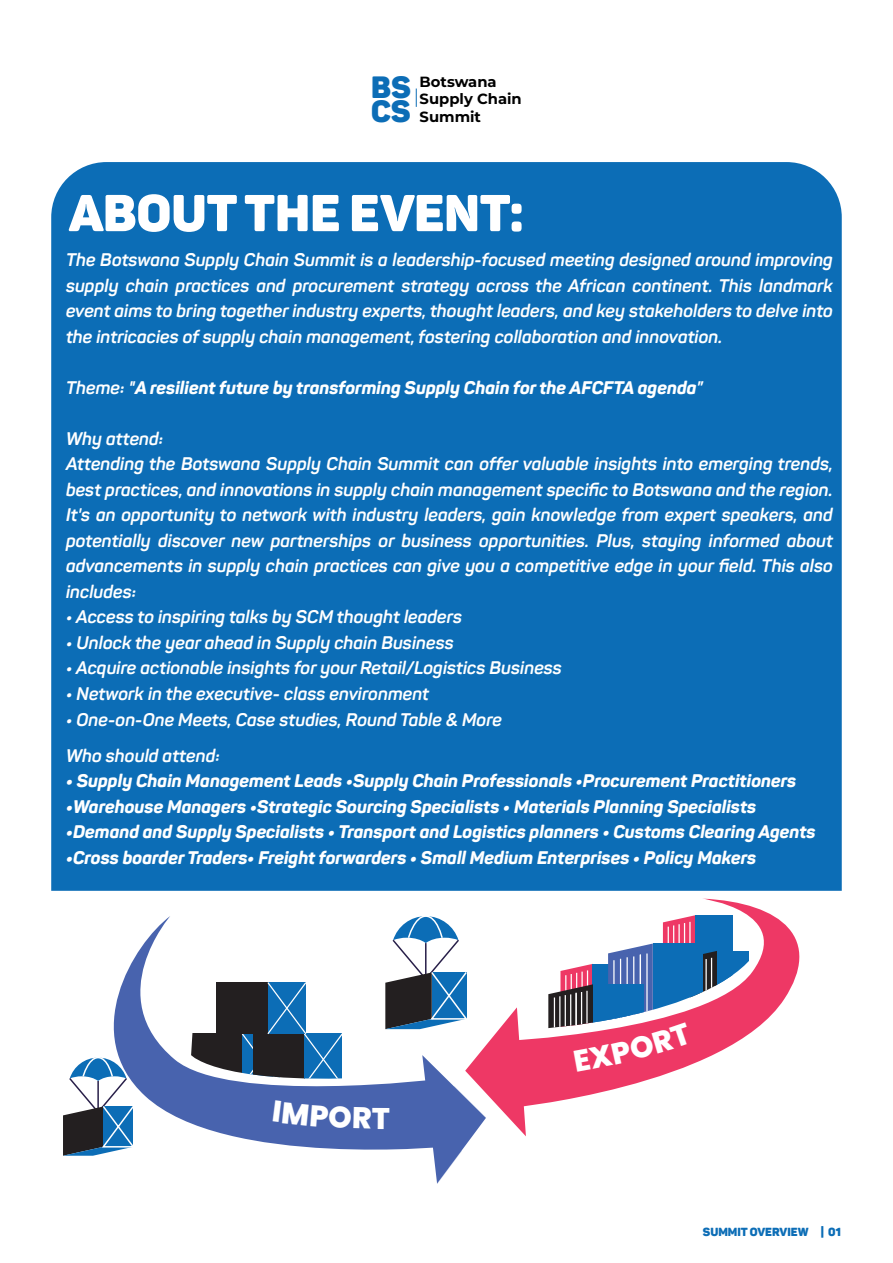
<style>
.page{position:relative;width:893px;height:1263px;background:#fff}
.page>*{position:absolute;margin:0;border:0;box-sizing:border-box;transform-origin:0 0}
.t1{font:900 51px "Panton";color:#fff}
.t2{font:900 30.3px/24.5px "Panton";color:#0c6db6}
.t3{font:800 29.85px "Poppins";color:#fff}
.t4{font:italic 700 18px/25.5px "Panton";color:#fff}
.t5{font:italic 800 18px "Panton";color:#fff}
.t6{font:700 14.7px/17.7px "Montserrat";color:#010101}
.t7{font:900 11.55px "Panton";color:#0c6db6}
.s1{font-weight:700}
</style>
<div class="page">
<div style="left:51px;top:162px;width:791px;height:729px;background:#0c6db6"></div>
<svg style="left:63px;top:1064px;width:16px;height:92px"></svg>
<svg style="left:79px;top:916px;width:306px;height:240px"></svg>
<svg style="left:526px;top:898px;width:274px;height:208px"></svg>
<svg style="left:385px;top:916px;width:141px;height:267px"></svg>
<svg style="left:191px;top:1034px;width:50px;height:51px;fill:#231f20"></svg>
<div style="left:217px;top:982px;width:51px;height:52px;background:#231f20"></div>
<svg style="left:241px;top:981px;width:103px;height:106px"></svg>
<div style="left:695px;top:915px;width:37px;height:71px;background:#0c6db6"></div>
<svg style="left:717px;top:951px;width:32px;height:59px"></svg>
<svg style="left:416px;top:89px;width:1px;height:18px"></svg>
<div style="left:273px;top:1101px;width:98px;height:28px;background:#4863ae"></div>
<svg style="left:548px;top:915px;width:169px;height:157px"></svg>
<h2 class="t2" style="left:371px;top:75px;width:41px">BS<br>CS</h2>
<p class="t6" style="left:420px;top:72px;width:104px">Botswana<br>Supply Chain<br>Summit</p>
<h1 class="t1" style="left:68px;top:181px;width:457px">ABOUT THE EVENT:</h1>
<p class="t4" style="left:66px;top:247px;width:768px;text-align:justify">The Botswana Supply Chain Summit is a leadership-focused meeting designed around improving supply chain practices and procurement strategy across the African continent. This landmark event aims to bring together industry experts, thought leaders, and key stakeholders to delve into the intricacies of supply chain management, fostering collaboration and innovation.</p>
<p class="t5" style="left:66px;top:376px;width:639px"><span class="s1">Theme: "</span>A resilient future by transforming Supply Chain for the AFCFTA agenda<span class="s1">”</span></p>
<p class="t4" style="left:66px;top:426px;width:768px">Why attend:<br>Attending the Botswana Supply Chain Summit can offer valuable insights into emerging trends, best practices, and innovations in supply chain management specific to Botswana and the region.<br>It's an opportunity to network with industry leaders, gain knowledge from expert speakers, and potentially discover new partnerships or business opportunities. Plus, staying informed about advancements in supply chain practices can give you a competitive edge in your field. This also includes:</p>
<p class="t4" style="left:66px;top:604px;width:398px">• Access to inspiring talks by SCM thought leaders</p>
<p class="t4" style="left:66px;top:630px;width:389px">• Unlock the year ahead in Supply chain Business</p>
<p class="t4" style="left:66px;top:655px;width:497px">• Acquire actionable insights for your Retail/Logistics Business</p>
<p class="t4" style="left:66px;top:681px;width:365px">• Network in the executive- class environment</p>
<p class="t4" style="left:66px;top:701px;width:438px;line-height:36px">• One-on-One Meets, Case studies, Round Table &amp; More<br>Who should attend:</p>
<p class="t5" style="left:66px;top:769px;width:732px">• Supply Chain Management Leads •Supply Chain Professionals •Procurement Practitioners</p>
<p class="t5" style="left:66px;top:795px;width:692px">•Warehouse Managers •Strategic Sourcing Specialists • Materials Planning Specialists</p>
<p class="t5" style="left:66px;top:820px;width:751px">•Demand and Supply Specialists • Transport and Logistics planners • Customs Clearing Agents</p>
<p class="t5" style="left:66px;top:846px;width:692px">•Cross boarder Traders• Freight forwarders • Small Medium Enterprises • Policy Makers</p>
<h3 class="t3" style="left:372px;top:1101px;width:20px">T</h3>
<p class="t7" style="left:703px;top:1224px;width:140px">SUMMIT OVERVIEW | 01</p>
</div>
